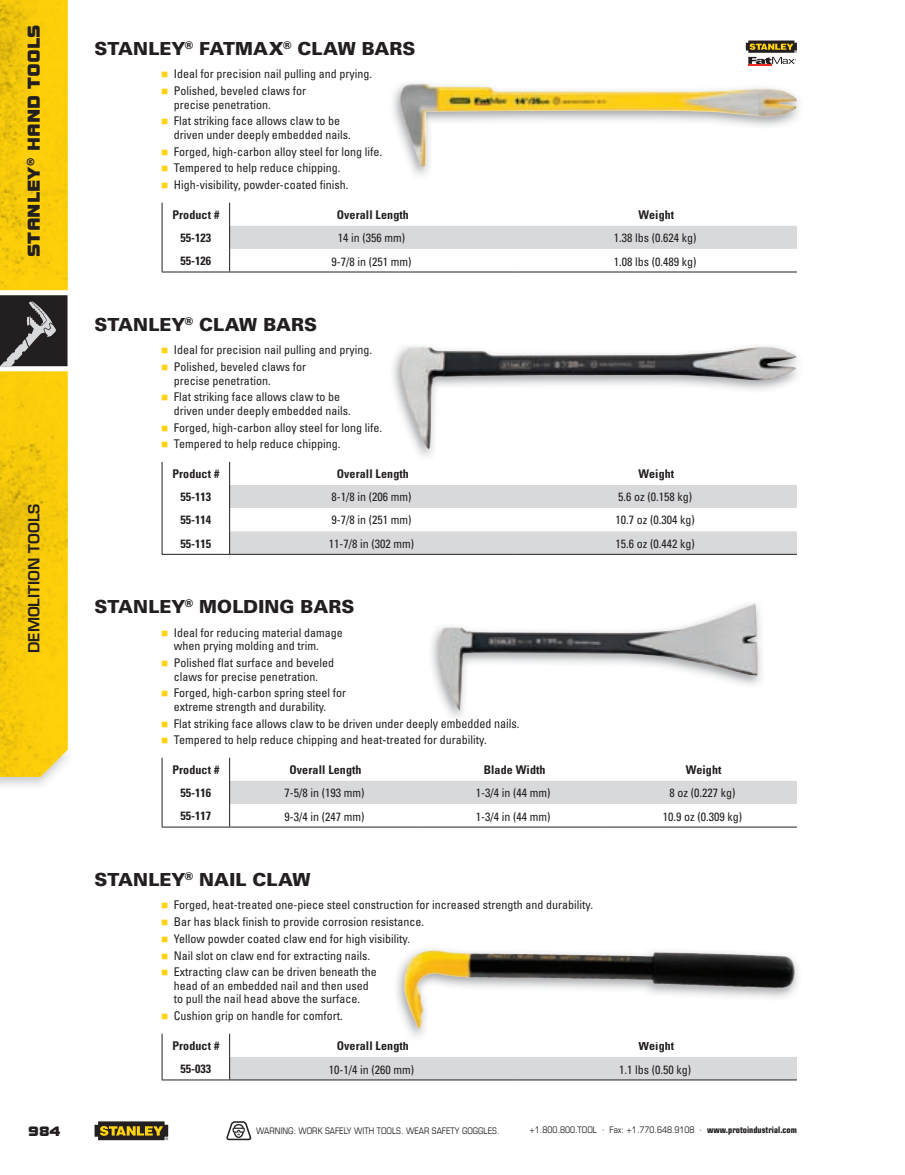
<style>
.page{position:relative;width:905px;height:1175px;background:#fff}
.page>*{position:absolute;margin:0;border:0;box-sizing:border-box;transform-origin:0 0}
.t1{font:900 18px "Univers";letter-spacing:.005em;color:#231f20}
.t2{font:18px "Bolt EF";color:#231f20}
.t3{font:600 15px "Eurostile LT Std";color:#231f20}
.t4{font:14.25px "Bolt EF";color:#231f20}
.t5{font:condensed 12px/13.5px "Univers";color:#231f20}
.t6{font:700 condensed 12px "Univers";letter-spacing:.01em;color:#231f20}
.t7{font:condensed 9px "Eurostile LT Std";color:#231f20}
.s1{color:#fed20e}
.s2{font-weight:700}
</style>
<div class="page">
<hr style="left:230px;top:272px;width:283px;height:1px;background:#231f20">
<hr style="left:513px;top:272px;width:283px;height:1px;background:#231f20">
<svg style="left:162px;top:203px;width:1px;height:69px"></svg>
<svg style="left:229px;top:203px;width:567px;height:69px"></svg>
<hr style="left:162px;top:272px;width:68px;height:1px;background:#231f20">
<hr style="left:230px;top:554px;width:283px;height:1px;background:#231f20">
<hr style="left:513px;top:554px;width:283px;height:1px;background:#231f20">
<svg style="left:161px;top:462px;width:635px;height:92px"></svg>
<hr style="left:162px;top:554px;width:68px;height:1px;background:#231f20">
<svg style="left:162px;top:757px;width:1px;height:69px"></svg>
<svg style="left:229px;top:757px;width:567px;height:70px"></svg>
<hr style="left:162px;top:826px;width:68px;height:1px;background:#231f20">
<svg style="left:162px;top:1033px;width:1px;height:46px"></svg>
<svg style="left:229px;top:1033px;width:567px;height:47px"></svg>
<hr style="left:162px;top:1079px;width:68px;height:1px;background:#231f20">
<img style="left:392px;top:83px;width:407px;height:92px">
<img style="left:399px;top:84px;width:397px;height:84px">
<svg style="left:745px;top:41px;width:51px;height:25px"></svg>
<img style="left:392px;top:351px;width:405px;height:106px">
<img style="left:399px;top:346px;width:397px;height:104px">
<img style="left:431px;top:609px;width:331px;height:109px">
<img style="left:430px;top:718px;width:86px;height:4px">
<img style="left:439px;top:603px;width:319px;height:108px">
<img style="left:394px;top:949px;width:405px;height:92px">
<img style="left:402px;top:950px;width:395px;height:80px">
<img style="left:0;top:776px;width:51px;height:10px">
<img style="left:0;top:0;width:68px;height:776px">
<svg style="left:227px;top:1121px;width:25px;height:19px"></svg>
<svg style="left:94px;top:1121px;width:74px;height:19px"></svg>
<svg style="left:0;top:290px;width:68px;height:81px;background:#575455"></svg>
<h1 class="t2" style="left:24px;top:257px;width:234px;rotate:-90deg">Stanley® Hand toolS</h1>
<p class="t3" style="left:24px;top:653px;width:151px;rotate:-90deg">demolition tools</p>
<h1 class="t1" style="left:94px;top:37px;width:322px">STANLEY<sup>®</sup> FATMAX<sup>®</sup> CLAW BARS</h1>
<p class="t5" style="left:161px;top:67px;width:212px"><span class="s1">■</span> Ideal for precision nail pulling and prying.</p>
<p class="t5" style="left:174px;top:84px;width:133px;text-indent:-13px"><span class="s1">■</span> Polished, beveled claws for precise penetration.</p>
<p class="t5" style="left:174px;top:114px;width:178px;text-indent:-13px"><span class="s1">■</span> Flat striking face allows claw to be driven under deeply embedded nails.</p>
<p class="t5" style="left:161px;top:144px;width:222px"><span class="s1">■</span> Forged, high-carbon alloy steel for long life.</p>
<p class="t5" style="left:161px;top:161px;width:181px"><span class="s1">■</span> Tempered to help reduce chipping.</p>
<p class="t5" style="left:161px;top:178px;width:189px"><span class="s1">■</span> High-visibility, powder-coated finish.</p>
<p class="t6" style="left:172px;top:207px;width:48px">Product #</p>
<p class="t6" style="left:336px;top:207px;width:74px">Overall Length</p>
<p class="t6" style="left:638px;top:207px;width:37px">Weight</p>
<p class="t6" style="left:180px;top:230px;width:32px">55-123</p>
<p class="t5" style="left:338px;top:231px;width:69px">14 in (356 mm)</p>
<p class="t5" style="left:613px;top:231px;width:84px">1.38 lbs (0.624 kg)</p>
<p class="t6" style="left:180px;top:254px;width:32px">55-126</p>
<p class="t5" style="left:331px;top:254px;width:81px">9-7/8 in (251 mm)</p>
<p class="t5" style="left:613px;top:254px;width:84px">1.08 lbs (0.489 kg)</p>
<h1 class="t1" style="left:94px;top:313px;width:224px">STANLEY<sup>®</sup> CLAW BARS</h1>
<p class="t5" style="left:161px;top:343px;width:212px"><span class="s1">■</span> Ideal for precision nail pulling and prying.</p>
<p class="t5" style="left:174px;top:360px;width:133px;text-indent:-13px"><span class="s1">■</span> Polished, beveled claws for precise penetration.</p>
<p class="t5" style="left:174px;top:390px;width:178px;text-indent:-13px"><span class="s1">■</span> Flat striking face allows claw to be driven under deeply embedded nails.</p>
<p class="t5" style="left:161px;top:420px;width:222px"><span class="s1">■</span> Forged, high-carbon alloy steel for long life.</p>
<p class="t5" style="left:161px;top:437px;width:181px"><span class="s1">■</span> Tempered to help reduce chipping.</p>
<p class="t6" style="left:172px;top:466px;width:48px">Product #</p>
<p class="t6" style="left:336px;top:466px;width:74px">Overall Length</p>
<p class="t6" style="left:638px;top:466px;width:37px">Weight</p>
<p class="t6" style="left:180px;top:490px;width:32px">55-113</p>
<p class="t5" style="left:331px;top:490px;width:81px">8-1/8 in (206 mm)</p>
<p class="t5" style="left:618px;top:490px;width:75px">5.6 oz (0.158 kg)</p>
<p class="t6" style="left:180px;top:513px;width:32px">55-114</p>
<p class="t5" style="left:331px;top:513px;width:81px">9-7/8 in (251 mm)</p>
<p class="t5" style="left:615px;top:513px;width:81px">10.7 oz (0.304 kg)</p>
<p class="t6" style="left:180px;top:536px;width:32px">55-115</p>
<p class="t5" style="left:329px;top:537px;width:87px">11-7/8 in (302 mm)</p>
<p class="t5" style="left:615px;top:537px;width:81px">15.6 oz (0.442 kg)</p>
<h1 class="t1" style="left:94px;top:595px;width:261px">STANLEY<sup>®</sup> MOLDING BARS</h1>
<p class="t5" style="left:174px;top:625px;width:170px;text-indent:-13px"><span class="s1">■</span> Ideal for reducing material damage when prying molding and trim.</p>
<p class="t5" style="left:161px;top:656px;width:174px;text-align:center"><span class="s1">■</span> Polished flat surface and beveled claws for precise penetration.</p>
<p class="t5" style="left:161px;top:686px;width:186px;text-align:center"><span class="s1">■</span> Forged, high-carbon spring steel for extreme strength and durability.</p>
<p class="t5" style="left:161px;top:716px;width:360px"><span class="s1">■</span> Flat striking face allows claw to be driven under deeply embedded nails.</p>
<p class="t5" style="left:161px;top:733px;width:327px"><span class="s1">■</span> Tempered to help reduce chipping and heat-treated for durability.</p>
<p class="t6" style="left:172px;top:762px;width:48px">Product #</p>
<p class="t6" style="left:289px;top:762px;width:74px">Overall Length</p>
<p class="t6" style="left:483px;top:762px;width:63px">Blade Width</p>
<p class="t6" style="left:686px;top:762px;width:37px">Weight</p>
<p class="t6" style="left:180px;top:785px;width:32px">55-116</p>
<p class="t5" style="left:284px;top:786px;width:81px">7-5/8 in (193 mm)</p>
<p class="t5" style="left:476px;top:786px;width:76px">1-3/4 in (44 mm)</p>
<p class="t5" style="left:669px;top:786px;width:67px">8 oz (0.227 kg)</p>
<p class="t6" style="left:180px;top:808px;width:32px">55-117</p>
<p class="t5" style="left:284px;top:809px;width:81px">9-3/4 in (247 mm)</p>
<p class="t5" style="left:476px;top:809px;width:76px">1-3/4 in (44 mm)</p>
<p class="t5" style="left:662px;top:809px;width:81px">10.9 oz (0.309 kg)</p>
<h1 class="t1" style="left:94px;top:868px;width:217px">STANLEY<sup>®</sup> NAIL CLAW</h1>
<p class="t5" style="left:161px;top:898px;width:433px"><span class="s1">■</span> Forged, heat-treated one-piece steel construction for increased strength and durability.</p>
<p class="t5" style="left:161px;top:915px;width:264px"><span class="s1">■</span> Bar has black finish to provide corrosion resistance.</p>
<p class="t5" style="left:161px;top:931px;width:250px"><span class="s1">■</span> Yellow powder coated claw end for high visibility.</p>
<p class="t5" style="left:161px;top:948px;width:210px"><span class="s1">■</span> Nail slot on claw end for extracting nails.</p>
<p class="t5" style="left:161px;top:965px;width:217px;text-align:center"><span class="s1">■</span> Extracting claw can be driven beneath the head of an embedded nail and then used<br>to pull the nail head above the surface.</p>
<p class="t5" style="left:161px;top:1009px;width:183px"><span class="s1">■</span> Cushion grip on handle for comfort.</p>
<p class="t6" style="left:172px;top:1038px;width:48px">Product #</p>
<p class="t6" style="left:336px;top:1038px;width:74px">Overall Length</p>
<p class="t6" style="left:638px;top:1038px;width:37px">Weight</p>
<p class="t6" style="left:180px;top:1061px;width:32px">55-033</p>
<p class="t5" style="left:329px;top:1062px;width:87px">10-1/4 in (260 mm)</p>
<p class="t5" style="left:619px;top:1062px;width:73px">1.1 lbs (0.50 kg)</p>
<p class="t4" style="left:28px;top:1122px;width:34px">984</p>
<p class="t7" style="left:256px;top:1125px;width:245px">WARNING: WORK SAFELY WITH TOOLS. WEAR SAFETY GOGGLES.</p>
<p class="t7" style="left:529px;top:1124px;width:269px">+1.800.800.TOOL · Fax: +1.770.648.9108 · <span class="s2">www.protoindustrial.com</span></p>
</div>
